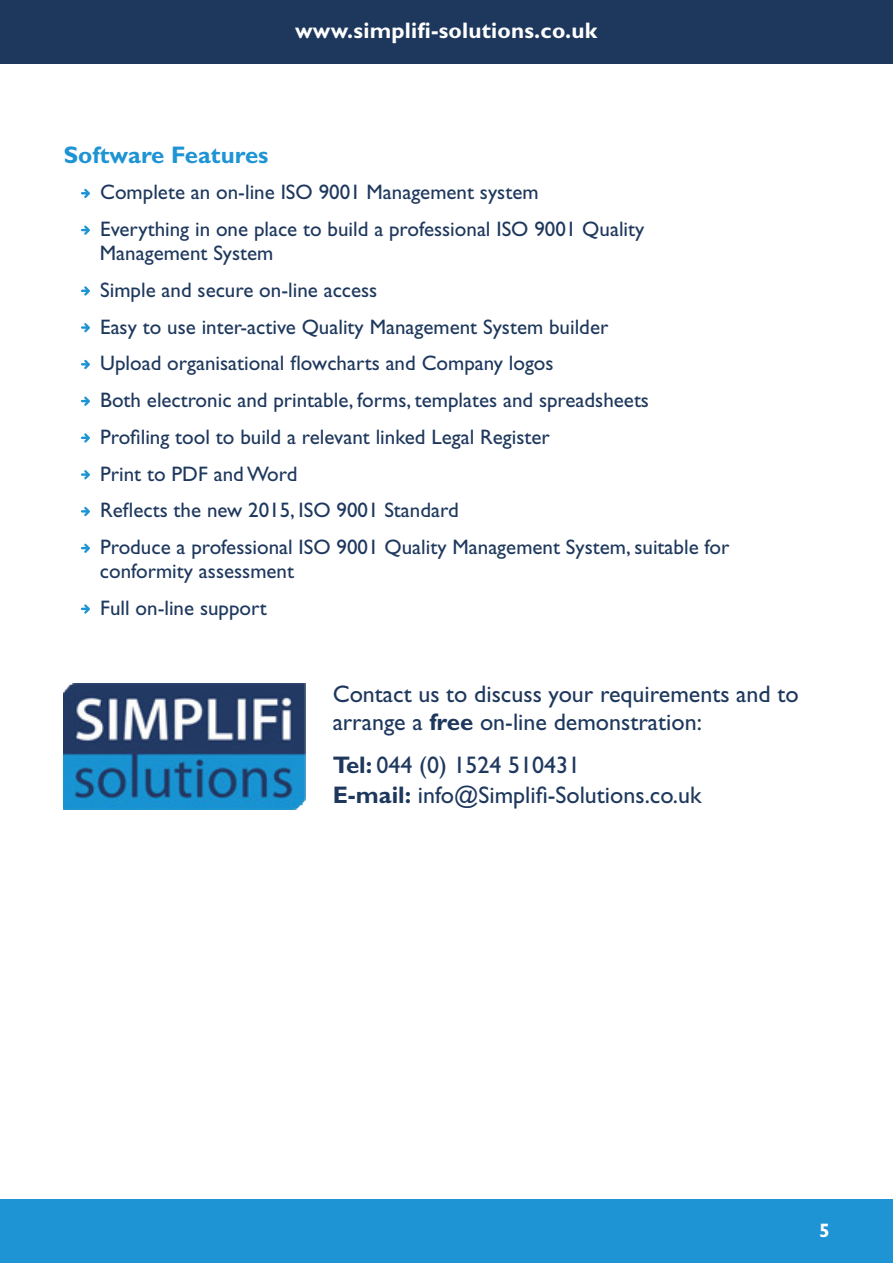
<style>
.page{position:relative;width:893px;height:1263px;background:#fff}
.page>*{position:absolute;margin:0;border:0;box-sizing:border-box;transform-origin:0 0}
.t1{font:24px/28.5px "Gill Sans";color:#1e385d}
.t2{font:700 24px "Gill Sans";color:#1e94d4}
.t3{font:700 22.5px "Gill Sans";letter-spacing:.01em;color:#fff}
.t4{font:21px/24px "Gill Sans";color:#1e385d}
.t5{font:700 19.5px "Gill Sans";color:#fff}
.s1{font-weight:700}
</style>
<div class="page">
<div style="left:0;top:0;width:893px;height:64px;background:#1e385d"></div>
<div style="left:0;top:1199px;width:893px;height:64px;background:#1e94d4"></div>
<svg style="left:81px;top:189px;width:9px;height:9px"></svg>
<svg style="left:81px;top:225px;width:9px;height:10px"></svg>
<svg style="left:81px;top:286px;width:9px;height:10px"></svg>
<svg style="left:81px;top:323px;width:9px;height:9px"></svg>
<svg style="left:81px;top:360px;width:9px;height:9px"></svg>
<svg style="left:81px;top:396px;width:9px;height:10px"></svg>
<svg style="left:81px;top:433px;width:9px;height:10px"></svg>
<svg style="left:81px;top:470px;width:9px;height:9px"></svg>
<svg style="left:81px;top:507px;width:9px;height:9px"></svg>
<svg style="left:81px;top:543px;width:9px;height:10px"></svg>
<svg style="left:81px;top:604px;width:9px;height:10px"></svg>
<img style="left:64px;top:683px;width:241px;height:126px">
<p class="t3" style="left:295px;top:17px;width:303px">www.simplifi-solutions.co.uk</p>
<p class="t2" style="left:64px;top:140px;width:206px">Software Features</p>
<p class="t4" style="left:100px;top:180px;width:440px">Complete an on-line ISO 9001 Management system</p>
<p class="t4" style="left:100px;top:217px;width:546px">Everything in one place to build a professional ISO 9001 Quality<br>Management System</p>
<p class="t4" style="left:100px;top:278px;width:279px">Simple and secure on-line access</p>
<p class="t4" style="left:100px;top:314px;width:510px">Easy to use inter-active Quality Management System builder</p>
<p class="t4" style="left:100px;top:351px;width:455px">Upload organisational flowcharts and Company logos</p>
<p class="t4" style="left:100px;top:388px;width:550px">Both electronic and printable, forms, templates and spreadsheets</p>
<p class="t4" style="left:100px;top:425px;width:451px">Profiling tool to build a relevant linked Legal Register</p>
<p class="t4" style="left:100px;top:461px;width:199px">Print to PDF and Word</p>
<p class="t4" style="left:100px;top:498px;width:360px">Reflects the new 2015, ISO 9001 Standard</p>
<p class="t4" style="left:100px;top:535px;width:631px">Produce a professional ISO 9001 Quality Management System, suitable for conformity assessment</p>
<p class="t4" style="left:100px;top:596px;width:168px">Full on-line support</p>
<p class="t1" style="left:333px;top:679px;width:467px">Contact us to discuss your requirements and to arrange a <span class="s1">free</span> on-line demonstration:</p>
<p class="t1" style="left:333px;top:750px;width:370px;line-height:30px"><span class="s1">Tel:</span> 044 (0) 1524 510431<br><span class="s1">E-mail:</span> info@Simplifi-Solutions.co.uk</p>
<p class="t5" style="left:819px;top:1219px;width:12px">5</p>
</div>
